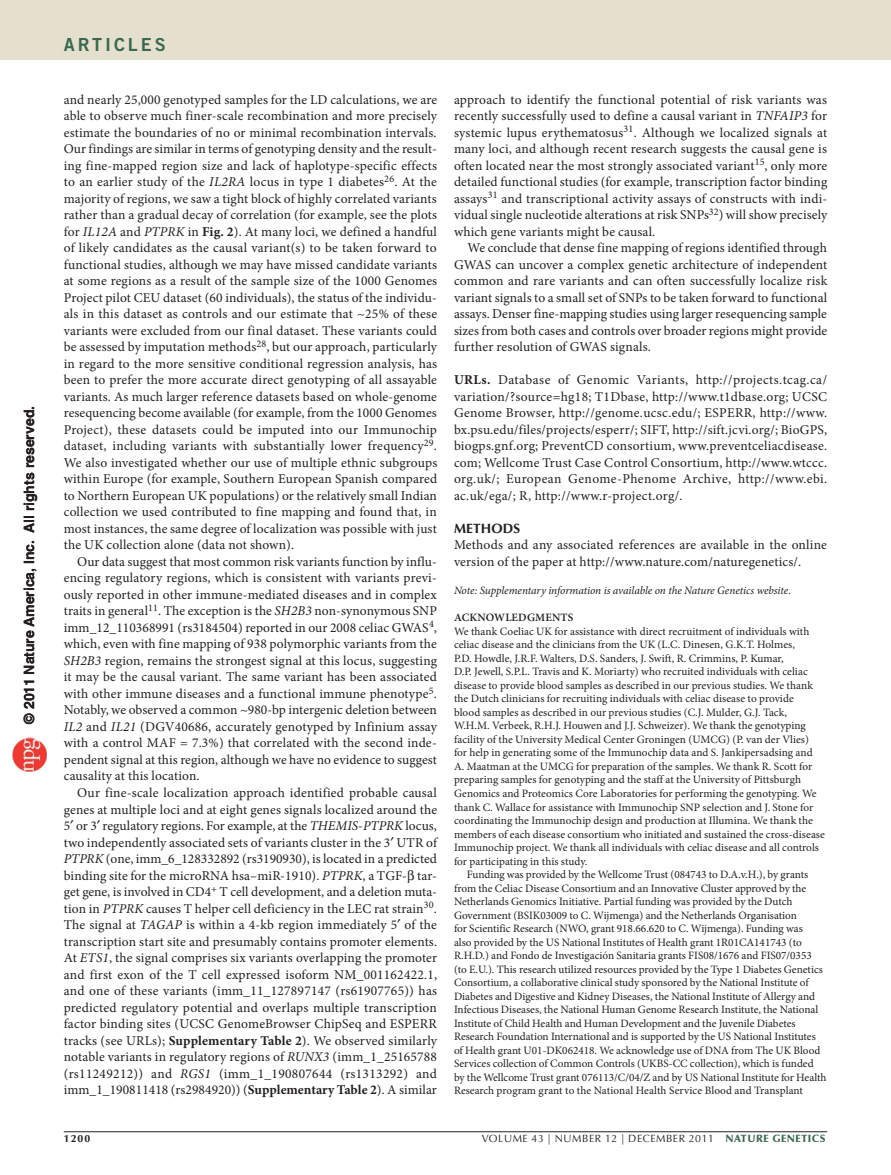
<style>
.page{position:relative;width:891px;height:1175px;background:#fff}
.page>*{position:absolute;margin:0;border:0;box-sizing:border-box;transform-origin:0 0}
.t1{font:18px "Trade Gothic LT Std Bd 2";letter-spacing:.16em;color:#3b684f}
.t2{font:700 14.1px "Helvetica LT Std";color:#231f20}
.pPara{font:13.5px/16.5px "Minion Pro";letter-spacing:.01em;color:#231f20;text-align:justify}
.pSec3ttl{font:13.5px/16.5px "Minion Pro";letter-spacing:.025em;color:#231f20;text-align:justify}
.pMethodContent{font:13.5px/16.5px "Minion Pro";letter-spacing:.01em;color:#231f20}
.pMethodContentHead{font:700 13.5px "Optima LT Std";color:#231f20}
.pAckFirstpara{font:11.25px/13.5px "Minion Pro";letter-spacing:.005em;color:#231f20}
.pAckpara{font:11.25px/13.5px "Minion Pro";color:#231f20}
.pFirstClosenote{font:italic 11.25px "Minion Pro";letter-spacing:-.01em;color:#231f20}
.pAckTitle{font:600 11.25px "Minion Pro";color:#231f20}
.t3{font:10.5px "Optima LT Std";letter-spacing:.05em;color:#231f20}
.t4{font:700 10.5px "Optima LT Std";color:#231f20}
.s1{font-style:inherit}
.s2{font-style:italic}
.s3{font-weight:700}
.s4{font-weight:900;color:#3b684f}
</style>
<div class="page">
<img style="left:12px;top:738px;width:34px;height:34px">
<div style="left:0;top:0;width:891px;height:60px;background:#e5e0ce"></div>
<hr style="left:64px;top:1131px;width:763px;height:1px;background:#231f20">
<p class="t2" style="left:21px;top:723px;width:319px;rotate:-90deg">© 201<span class="s1">1</span> Nature America, Inc. All rights reserved.</p>
<h1 class="t1" style="left:64px;top:33px;width:103px">ARTICLES</h1>
<p class="pPara" style="left:64px;top:91px;width:375px">and nearly 25,000 genotyped samples for the LD calculations, we are able to observe much finer-scale recombination and more precisely estimate the boundaries of no or minimal recombination intervals.<br>Our findings are similar in terms of genotyping density and the result&shy;ing fine-mapped region size and lack of haplotype-specific effects to an earlier study of the <span class="s2">IL2RA</span> locus in type 1 diabetes<sup>26</sup>. At the majority of regions, we saw a tight block of highly correlated variants rather than a gradual decay of correlation (for example, see the plots for <span class="s2">IL12A</span> and <span class="s2">PTPRK</span> in <span class="s3">Fig. 2</span>). At many loci, we defined a handful of likely candidates as the causal variant(s) to be taken forward to functional studies, although we may have missed candidate variants at some regions as a result of the sample size of the 1000 Genomes Project pilot CEU dataset (60 individuals), the status of the individu&shy;als in this dataset as controls and our estimate that ~25% of these variants were excluded from our final dataset. These variants could be assessed by imputation methods<sup>28</sup>, but our approach, particularly in regard to the more sensitive conditional regression analysis, has been to prefer the more accurate direct genotyping of all assayable variants. As much larger reference datasets based on whole-genome resequencing become available (for example, from the 1000 Genomes Project), these datasets could be imputed into our Immunochip dataset, including variants with substantially lower frequency<sup>29</sup>.<br>We also investigated whether our use of multiple ethnic subgroups within Europe (for example, Southern European Spanish compared to Northern European UK populations) or the relatively small Indian collection we used contributed to fine mapping and found that, in most instances, the same degree of localization was possible with just the UK collection alone (data not shown).</p>
<p class="pPara" style="left:64px;top:553px;width:375px;text-indent:14px">Our data suggest that most common risk variants function by influ&shy;encing regulatory regions, which is consistent with variants previ&shy;ously reported in other immune-mediated diseases and in complex traits in general<sup>11</sup>. The exception is the <span class="s2">SH2B3</span> non-synonymous SNP imm_12_110368991 (rs3184504) reported in our 2008 celiac GWAS<sup>4</sup>, which, even with fine mapping of 938 polymorphic variants from the <span class="s2">SH2B3</span> region, remains the strongest signal at this locus, suggesting it may be the causal variant. The same variant has been associated with other immune diseases and a functional immune phenotype<sup>5</sup>.<br>Notably, we observed a common ~980-bp intergenic deletion between <span class="s2">IL2</span> and <span class="s2">IL21</span> (DGV40686, accurately genotyped by Infinium assay with a control MAF = 7.3%) that correlated with the second inde&shy;pendent signal at this region, although we have no evidence to suggest causality at this location.</p>
<p class="pPara" style="left:64px;top:784px;width:375px;text-indent:14px">Our fine-scale localization approach identified probable causal genes at multiple loci and at eight genes signals localized around the 5 or 3 regulatory regions. For example, at the <span class="s2">THEMIS</span>-<span class="s2">PTPRK</span> locus, two independently associated sets of variants cluster in the 3 UTR of <span class="s2">PTPRK</span> (one, imm_6_128332892 (rs3190930), is located in a predicted binding site for the microRNA hsa–miR-1910). <span class="s2">PTPRK</span>, a TGF- tar&shy;get gene, is involved in CD4<sup>+</sup> T cell development, and a deletion muta&shy;tion in <span class="s2">PTPRK</span> causes T helper cell deficiency in the LEC rat strain<sup>30</sup>.<br>The signal at <span class="s2">TAGAP</span> is within a 4-kb region immediately 5 of the transcription start site and presumably contains promoter elements.<br>At <span class="s2">ETS1</span>, the signal comprises six variants overlapping the promoter and first exon of the T cell expressed isoform NM_001162422.1, and one of these variants (imm_11_127897147 (rs61907765)) has predicted regulatory potential and overlaps multiple transcription factor binding sites (UCSC GenomeBrowser ChipSeq and ESPERR tracks (see URLs); <span class="s3">Supplementary Table 2</span>). We observed similarly notable variants in regulatory regions of <span class="s2">RUNX3</span> (imm_1_25165788 (rs11249212)) and <span class="s2">RGS1</span> (imm_1_190807644 (rs1313292) and imm_1_190811418 (rs2984920)) (<span class="s3">Supplementary Table 2</span>). A similar</p>
<p class="pPara" style="left:454px;top:91px;width:375px">approach to identify the functional potential of risk variants was recently successfully used to define a causal variant in <span class="s2">TNFAIP3</span> for systemic lupus erythematosus<sup>31</sup>. Although we localized signals at many loci, and although recent research suggests the causal gene is often located near the most strongly associated variant<sup>15</sup>, only more detailed functional studies (for example, transcription factor binding assays<sup>31</sup> and transcriptional activity assays of constructs with indi&shy;vidual single nucleotide alterations at risk SNPs<sup>32</sup>) will show precisely which gene variants might be causal.</p>
<p class="pPara" style="left:454px;top:240px;width:375px;text-indent:14px">We conclude that dense fine mapping of regions identified through GWAS can uncover a complex genetic architecture of independent common and rare variants and can often successfully localize risk variant signals to a small set of SNPs to be taken forward to functional assays. Denser fine-mapping studies using larger resequencing sample sizes from both cases and controls over broader regions might provide further resolution of GWAS signals.</p>
<p class="pSec3ttl" style="left:454px;top:372px;width:375px"><span class="s3">URLs.</span> Database of Genomic Variants, http://projects.tcag.ca/ variation/?source=hg18; T1Dbase, http://www.t1dbase.org; UCSC Genome Browser, http://genome.ucsc.edu/; ESPERR, http://www. bx.psu.edu/files/projects/esperr/; SIFT, http://sift.jcvi.org/; BioGPS, biogps.gnf.org; PreventCD consortium, www.preventceliacdisease. com; Wellcome Trust Case Control Consortium, http://www.wtccc. org.uk/; European Genome-Phenome Archive, http://www.ebi. ac.uk/ega/; R, http://www.r-project.org/.</p>
<p class="pMethodContentHead" style="left:454px;top:520px;width:22px">METHODS</p>
<p class="pMethodContent" style="left:454px;top:537px;width:374px">Methods and any associated references are available in the online version of the paper at http://www.nature.com/naturegenetics/.</p>
<p class="pFirstClosenote" style="left:454px;top:583px;width:339px">Note: Supplementary information is available on the Nature Genetics website.</p>
<p class="pAckTitle" style="left:454px;top:611px;width:17px">ACKNOWLEDGMENTS</p>
<p class="pAckFirstpara" style="left:454px;top:624px;width:373px">We thank Coeliac UK for assistance with direct recruitment of individuals with celiac disease and the clinicians from the UK (L.C. Dinesen, G.K.T. Holmes,<br>P.D. Howdle, J.R.F. Walters, D.S. Sanders, J. Swift, R. Crimmins, P. Kumar,<br>D.P. Jewell, S.P.L. Travis and K. Moriarty) who recruited individuals with celiac disease to provide blood samples as described in our previous studies. We thank the Dutch clinicians for recruiting individuals with celiac disease to provide<br>blood samples as described in our previous studies (C.J. Mulder, G.J. Tack, W.H.M. Verbeek, R.H.J. Houwen and J.J. Schweizer). We thank the genotyping facility of the University Medical Center Groningen (UMCG) (P. van der Vlies)<br>for help in generating some of the Immunochip data and S. Jankipersadsing and A. Maatman at the UMCG for preparation of the samples. We thank R. Scott for preparing samples for genotyping and the staff at the University of Pittsburgh Genomics and Proteomics Core Laboratories for performing the genotyping. We thank C. Wallace for assistance with Immunochip SNP selection and J. Stone for coordinating the Immunochip design and production at Illumina. We thank the members of each disease consortium who initiated and sustained the cross-disease Immunochip project. We thank all individuals with celiac disease and all controls for participating in this study.</p>
<p class="pAckpara" style="left:454px;top:867px;width:374px;text-indent:13px">Funding was provided by the Wellcome Trust (084743 to D.A.v.H.), by grants from the Celiac Disease Consortium and an Innovative Cluster approved by the Netherlands Genomics Initiative. Partial funding was provided by the Dutch Government (BSIK03009 to C. Wijmenga) and the Netherlands Organisation<br>for Scientific Research (NWO, grant 918.66.620 to C. Wijmenga). Funding was<br>also provided by the US National Institutes of Health grant 1R01CA141743 (to R.H.D.) and Fondo de Investigación Sanitaria grants FIS08/1676 and FIS07/0353 (to E.U.). This research utilized resources provided by the Type 1 Diabetes Genetics Consortium, a collaborative clinical study sponsored by the National Institute of Diabetes and Digestive and Kidney Diseases, the National Institute of Allergy and Infectious Diseases, the National Human Genome Research Institute, the National Institute of Child Health and Human Development and the Juvenile Diabetes Research Foundation International and is supported by the US National Institutes of Health grant U01-DK062418. We acknowledge use of DNA from The UK Blood Services collection of Common Controls (UKBS-CC collection), which is funded by the Wellcome Trust grant 076113/C/04/Z and by US National Institute for Health Research program grant to the National Health Service Blood and Transplant</p>
<p class="t4" style="left:64px;top:1132px;width:28px">1200</p>
<p class="t3" style="left:482px;top:1132px;width:345px">VOLUME 43 | NUMBER 12 | DECEMBER 2011 <span class="s4">NATURE GENETICS</span></p>
</div>
